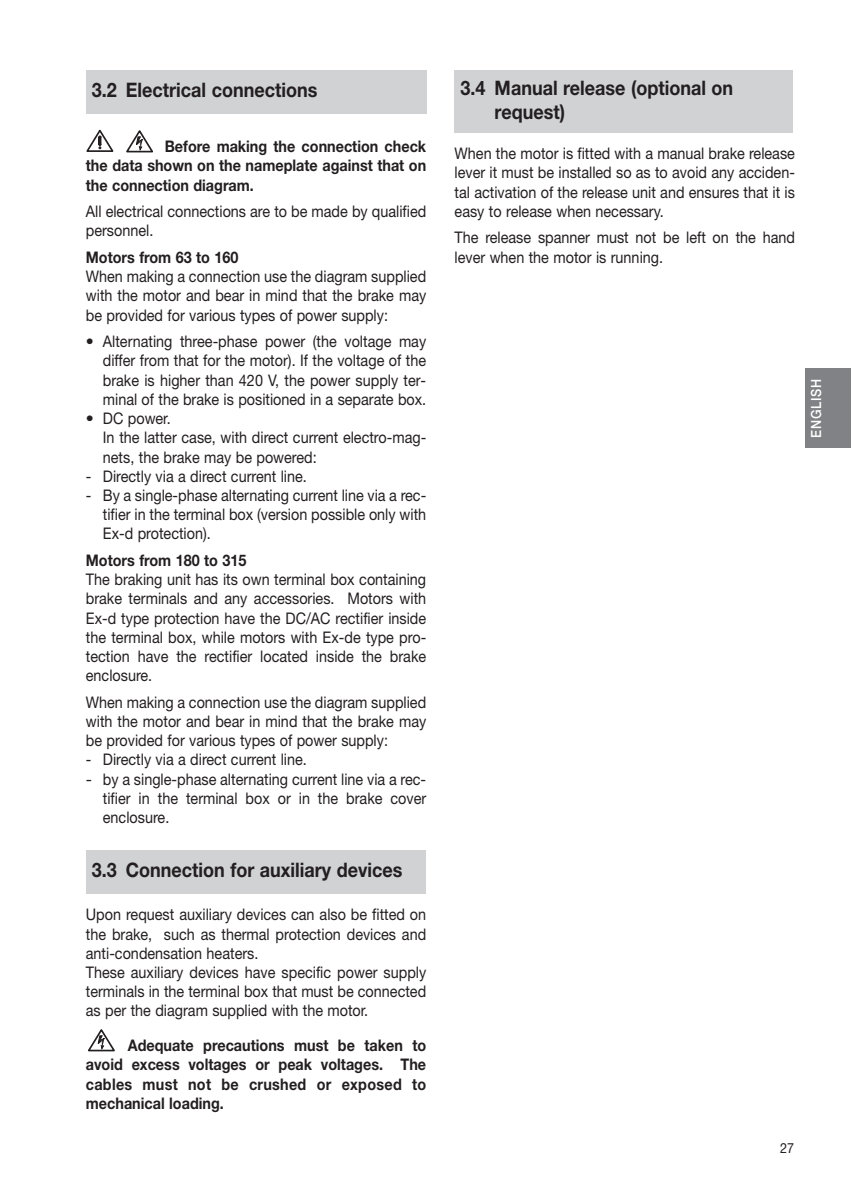
<style>
.page{position:relative;width:851px;height:1191px;background:#fff}
.page>*{position:absolute;margin:0;border:0;box-sizing:border-box;transform-origin:0 0}
.t1{font:700 20px/24px "Helvetica Neue";color:#231f20;scale:.9 1}
.t2{font:16px/19.2px "Helvetica Neue";color:#231f20;text-align:justify;scale:.9 1}
.t3{font:16px/19.2px "Helvetica Neue";color:#231f20;text-align:justify}
.t4{font:700 16px/19.2px "Helvetica Neue";color:#231f20;text-align:justify;scale:.9 1}
.t5{font:500 14px "Helvetica Neue";letter-spacing:.055em;color:#fff;scale:.9 1}
.t6{font:14px "Helvetica Neue";color:#231f20;scale:.9 1}
</style>
<div class="page">
<div style="left:805px;top:369px;width:45px;height:79px;background:#808285"></div>
<svg style="left:88px;top:1029px;width:27px;height:22px"></svg>
<div style="left:454px;top:70px;width:338px;height:63px;background:#d1d2d4"></div>
<div style="left:86px;top:850px;width:339px;height:43px;background:#d1d2d4"></div>
<svg style="left:86px;top:129px;width:28px;height:23px"></svg>
<svg style="left:126px;top:130px;width:27px;height:22px"></svg>
<div style="left:86px;top:70px;width:340px;height:44px;background:#d1d2d4"></div>
<p class="t1" style="left:92px;top:80px;width:252px">3.2 Electrical connections</p>
<p class="t4" style="left:86px;top:138px;width:379px;text-indent:79px">Before making the connection check the data shown on the nameplate against that on the connection diagram.</p>
<p class="t2" style="left:86px;top:203px;width:379px">All electrical connections are to be made by qualified personnel.</p>
<p class="t4" style="left:86px;top:249px;width:171px">Motors from 63 to 160</p>
<p class="t2" style="left:86px;top:268px;width:379px">When making a connection use the diagram supplied with the motor and bear in mind that the brake may be provided for various types of power supply:</p>
<p class="t3" style="left:103px;top:333px;width:325px;text-indent:-17px">• Alternating three-phase power (the voltage may differ from that for the motor). If the voltage of the brake is higher than 420 V, the power supply ter&shy;minal of the brake is positioned in a separate box.</p>
<p class="t3" style="left:103px;top:410px;width:325px;text-align:left;text-indent:-17px">• DC power.<br>In the latter case, with direct current electro-mag&shy;nets, the brake may be powered:</p>
<p class="t2" style="left:86px;top:468px;width:247px">- Directly via a direct current line.</p>
<p class="t2" style="left:103px;top:487px;width:361px;text-indent:-17px">- By a single-phase alternating current line via a rec&shy;tifier in the terminal box (version possible only with Ex-d protection).</p>
<p class="t4" style="left:86px;top:552px;width:180px">Motors from 180 to 315</p>
<p class="t2" style="left:86px;top:571px;width:379px">The braking unit has its own terminal box containing brake terminals and any accessories. Motors with Ex-d type protection have the DC/AC rectifier inside the terminal box, while motors with Ex-de type pro&shy;tection have the rectifier located inside the brake enclosure.</p>
<p class="t2" style="left:86px;top:694px;width:379px">When making a connection use the diagram supplied with the motor and bear in mind that the brake may be provided for various types of power supply:</p>
<p class="t2" style="left:86px;top:751px;width:247px">- Directly via a direct current line.</p>
<p class="t3" style="left:103px;top:771px;width:325px;text-indent:-17px">- by a single-phase alternating current line via a rec&shy;tifier in the terminal box or in the brake cover enclosure.</p>
<p class="t1" style="left:92px;top:860px;width:346px">3.3 Connection for auxiliary devices</p>
<p class="t2" style="left:86px;top:906px;width:379px;text-align:left">Upon request auxiliary devices can also be fitted on the brake, such as thermal protection devices and anti-condensation heaters.<br>These auxiliary devices have specific power supply terminals in the terminal box that must be connected as per the diagram supplied with the motor.</p>
<p class="t4" style="left:86px;top:1037px;width:379px;text-indent:42px">Adequate precautions must be taken to avoid excess voltages or peak voltages. The cables must not be crushed or exposed to mechanical loading.</p>
<p class="t1" style="left:494px;top:77px;width:266px;text-indent:-34px">3.4 Manual release (optional on request)</p>
<p class="t2" style="left:454px;top:145px;width:379px">When the motor is fitted with a manual brake release lever it must be installed so as to avoid any acciden&shy;tal activation of the release unit and ensures that it is easy to release when necessary.</p>
<p class="t2" style="left:454px;top:230px;width:379px">The release spanner must not be left on the hand lever when the motor is running.</p>
<p class="t5" style="left:811px;top:438px;width:67px;rotate:-90deg">ENGLISH</p>
<p class="t6" style="left:780px;top:1143px;width:17px">27</p>
</div>
